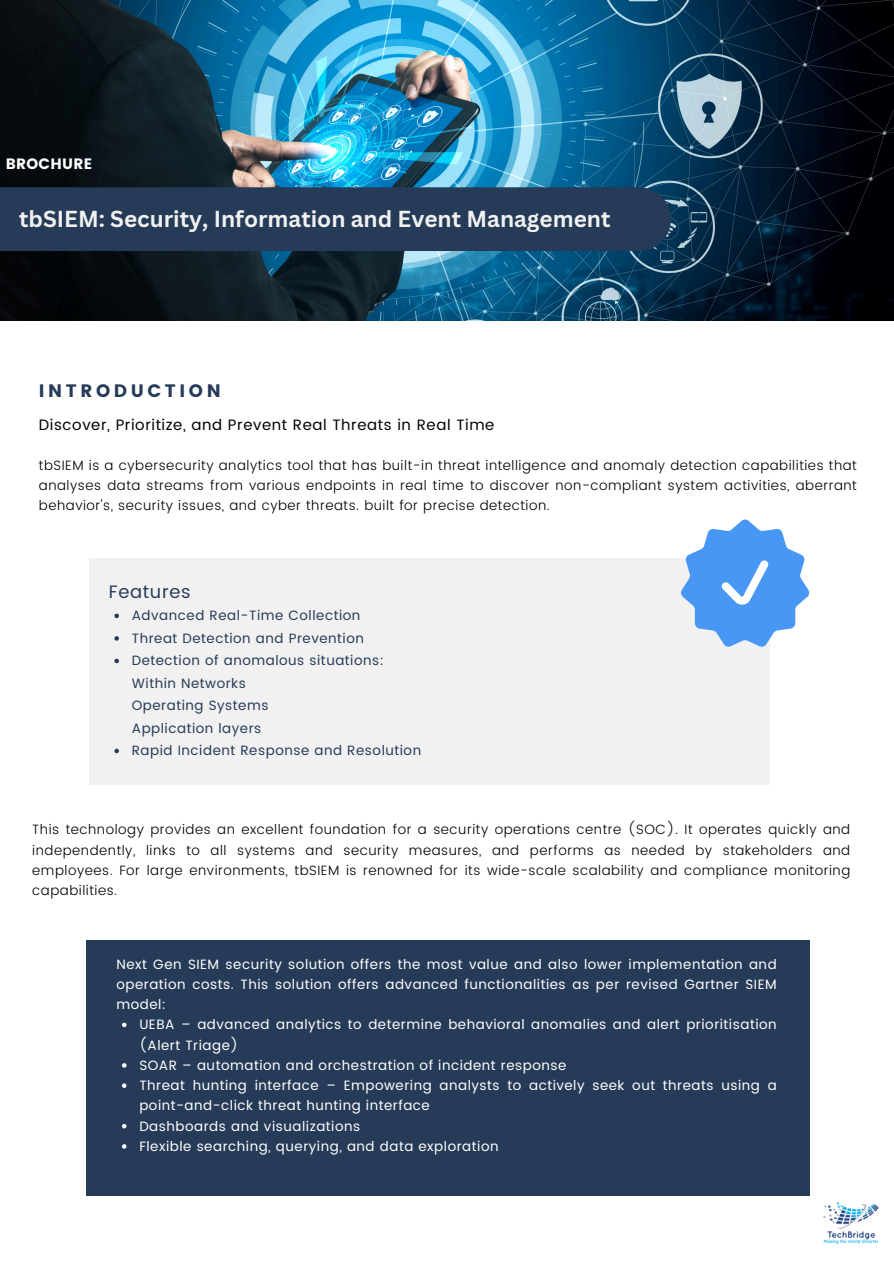
<style>
.page{position:relative;width:894px;height:1264px;background:#fff}
.page>*{position:absolute;margin:0;border:0;box-sizing:border-box;transform-origin:0 0}
.t1{font:700 22.5px "Canva Sans";color:#f1f1f1}
.t2{font:18px "Poppins";letter-spacing:.2em;color:#263b57}
.t3{font:18px "Poppins";letter-spacing:.04em;color:#263b57}
.t4{font:15px "Poppins";letter-spacing:.04em;color:#000}
.t5{font:15px "Poppins";letter-spacing:.02em;color:#fff}
.t6{font:300 13.5px/20.2px "Poppins";letter-spacing:.04em;color:#000;text-align:justify}
.t7{font:13.5px/20.2px "Poppins";letter-spacing:.04em;color:#fff}
.t8{font:13.5px "Poppins";letter-spacing:.04em;color:#263b57}
</style>
<div class="page">
<div style="left:89px;top:559px;width:680px;height:226px;background:#f1f1f1"></div>
<div style="left:86px;top:940px;width:723px;height:255px;background:#263b57"></div>
<img style="left:0;top:0;width:893px;height:321px">
<div style="left:0;top:187px;width:670px;height:64px;background:#263b57"></div>
<svg style="left:680px;top:519px;width:129px;height:128px"></svg>
<svg style="left:114px;top:613px;width:5px;height:5px"></svg>
<svg style="left:114px;top:636px;width:5px;height:4px"></svg>
<svg style="left:114px;top:658px;width:5px;height:5px"></svg>
<svg style="left:114px;top:748px;width:5px;height:5px"></svg>
<svg style="left:122px;top:1022px;width:4px;height:5px"></svg>
<svg style="left:122px;top:1063px;width:4px;height:4px"></svg>
<svg style="left:122px;top:1083px;width:4px;height:4px"></svg>
<svg style="left:122px;top:1124px;width:4px;height:4px"></svg>
<svg style="left:122px;top:1144px;width:4px;height:4px"></svg>
<img style="left:823px;top:1202px;width:55px;height:42px">
<h4 class="t5" style="left:6px;top:155px;width:88px">BROCHURE</h4>
<p class="t1" style="left:19px;top:203px;width:592px">tbSIEM: Security, Information and Event Management</p>
<p class="t2" style="left:39px;top:380px;width:183px">INTRODUCTION</p>
<p class="t4" style="left:39px;top:416px;width:457px">Discover, Prioritize, and Prevent Real Threats in Real Time</p>
<p class="t6" style="left:39px;top:454px;width:819px">tbSIEM is a cybersecurity analytics tool that has built-in threat intelligence and anomaly detection capabilities that analyses data streams from various endpoints in real time to discover non-compliant system activities, aberrant behavior's, security issues, and cyber threats. built for precise detection.</p>
<h1 class="t3" style="left:109px;top:581px;width:83px">Features</h1>
<h2 class="t8" style="left:132px;top:608px;width:230px">Advanced Real-Time Collection</h2>
<h5 class="t8" style="left:132px;top:630px;width:233px">Threat Detection and Prevention</h5>
<p class="t8" style="left:132px;top:653px;width:253px">Detection of anomalous situations:</p>
<p class="t8" style="left:132px;top:675px;width:116px">Within Networks</p>
<h3 class="t8" style="left:132px;top:698px;width:138px">Operating Systems</h3>
<p class="t8" style="left:132px;top:720px;width:131px">Application layers</p>
<p class="t8" style="left:132px;top:743px;width:291px">Rapid Incident Response and Resolution</p>
<p class="t6" style="left:32px;top:819px;width:819px">This technology provides an excellent foundation for a security operations centre (SOC). It operates quickly and independently, links to all systems and security measures, and performs as needed by stakeholders and employees. For large environments, tbSIEM is renowned for its wide-scale scalability and compliance monitoring capabilities.</p>
<p class="t7" style="left:116px;top:953px;width:661px;text-align:justify">Next Gen SIEM security solution offers the most value and also lower implementation and operation costs. This solution offers advanced functionalities as per revised Gartner SIEM model:</p>
<p class="t7" style="left:139px;top:1014px;width:638px">UEBA – advanced analytics to determine behavioral anomalies and alert prioritisation (Alert Triage)</p>
<p class="t7" style="left:139px;top:1055px;width:428px">SOAR – automation and orchestration of incident response</p>
<p class="t7" style="left:139px;top:1075px;width:638px">Threat hunting interface – Empowering analysts to actively seek out threats using a point-and-click threat hunting interface</p>
<p class="t7" style="left:139px;top:1115px;width:222px">Dashboards and visualizations</p>
<p class="t7" style="left:139px;top:1136px;width:360px">Flexible searching, querying, and data exploration</p>
</div>
